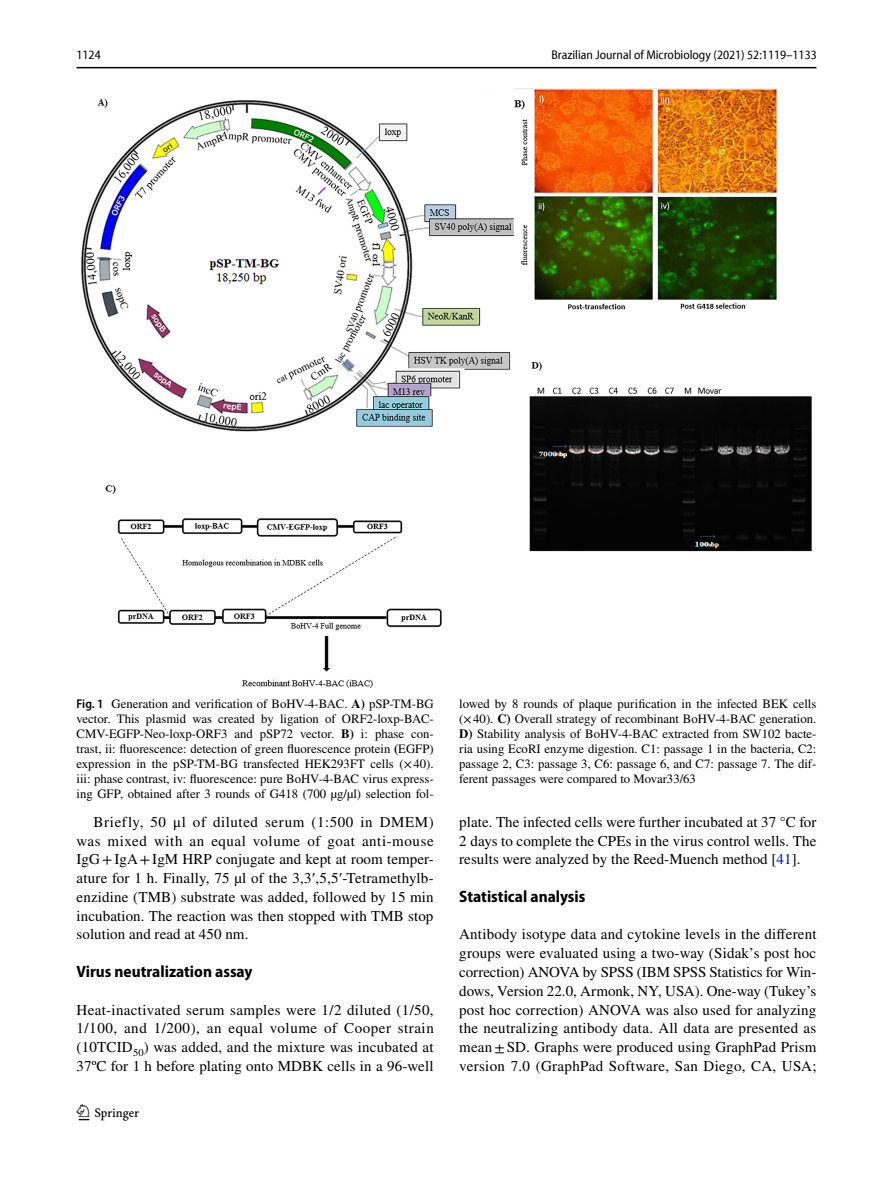
<style>
.page{position:relative;width:893px;height:1187px;background:#fff}
.page>*{position:absolute;margin:0;border:0;box-sizing:border-box;transform-origin:0 0}
.t1{font:22.5px "Springnew Regular 2";color:#000}
.t2{font:700 semi-condensed 16.5px "Myriad Pro";color:#000}
.t3{font:15px/18.8px "STIX";letter-spacing:.005em;color:#000;text-align:justify}
.t4{font:12.75px/15px "STIX";color:#000;text-align:justify}
.t5{font:semi-condensed 12.75px "Myriad Pro Unic";color:#000}
.s1{font-family:"Myriad Pro";font-weight:600;font-stretch:semi-condensed}
.s2{font-weight:700}
.s3{font-family:"Times New Roman"}
.s4{color:#00f}
</style>
<div class="page">
<hr style="left:77px;top:67px;width:739px;height:1px;background:#000">
<img style="left:81px;top:89px;width:731px;height:599px">
<p class="t5" style="left:76px;top:50px;width:26px">1124</p>
<p class="t5" style="left:551px;top:50px;width:267px">Brazilian Journal of Microbiology (2021) 52:1119–1133</p>
<p class="t4" style="left:77px;top:697px;width:359px"><span class="s1">Fig. 1</span> Generation and verification of BoHV-4-BAC. <span class="s2">A)</span> pSP-TM-BG vector. This plasmid was created by ligation of ORF2-loxp-BAC-CMV-EGFP-Neo-loxp-ORF3 and pSP72 vector. <span class="s2">B)</span> i: phase con&shy;trast, ii: fluorescence: detection of green fluorescence protein <span class="s2">(</span>EGFP) expression in the pSP-TM-BG transfected HEK293FT cells (×40). iii: phase contrast, iv: fluorescence: pure BoHV-4-BAC virus express&shy;ing GFP, obtained after 3 rounds of G418 (700 µg/µl) selection fol-</p>
<p class="t4" style="left:459px;top:697px;width:359px">lowed by 8 rounds of plaque purification in the infected BEK cells (×40). <span class="s2">C)</span> Overall strategy of recombinant BoHV-4-BAC generation.<br><span class="s2">D)</span> Stability analysis of BoHV-4-BAC extracted from SW102 bacte&shy;ria using EcoRI enzyme digestion. C1: passage 1 in the bacteria, C2: passage 2, C3: passage 3, C6: passage 6, and C7: passage 7. The dif&shy;ferent passages were compared to Movar33/63</p>
<p class="t3" style="left:77px;top:813px;width:359px;text-indent:17px">Briefly, 50 μl of diluted serum (1:500 in DMEM) was mixed with an equal volume of goat anti-mouse IgG+IgA+IgM HRP conjugate and kept at room temper&shy;ature for 1 h. Finally, 75 µl of the 3,3<span class="s3">′</span>,5,5<span class="s3">′</span>-Tetramethylb&shy;enzidine (TMB) substrate was added, followed by 15 min incubation. The reaction was then stopped with TMB stop solution and read at 450 nm.</p>
<p class="t2" style="left:77px;top:962px;width:178px">Virus neutralization assay</p>
<p class="t3" style="left:77px;top:1001px;width:359px">Heat-inactivated serum samples were 1/2 diluted (1/50, 1/100, and 1/200), an equal volume of Cooper strain (10TCID<sub>50</sub>) was added, and the mixture was incubated at 37ºC for 1 h before plating onto MDBK cells in a 96-well</p>
<h1 class="t1" style="left:79px;top:1104px;width:62px">1 3</h1>
<p class="t3" style="left:459px;top:813px;width:359px">plate. The infected cells were further incubated at 37 °C for 2 days to complete the CPEs in the virus control wells. The results were analyzed by the Reed-Muench method [<span class="s4">41</span>].</p>
<p class="t2" style="left:459px;top:887px;width:128px">Statistical analysis</p>
<p class="t3" style="left:459px;top:926px;width:359px">Antibody isotype data and cytokine levels in the different groups were evaluated using a two-way (Sidak’s post hoc correction) ANOVA by SPSS (IBM SPSS Statistics for Win&shy;dows, Version 22.0, Armonk, NY, USA). One-way (Tukey’s post hoc correction) ANOVA was also used for analyzing the neutralizing antibody data. All data are presented as mean±SD. Graphs were produced using GraphPad Prism version 7.0 (GraphPad Software, San Diego, CA, USA;</p>
</div>
